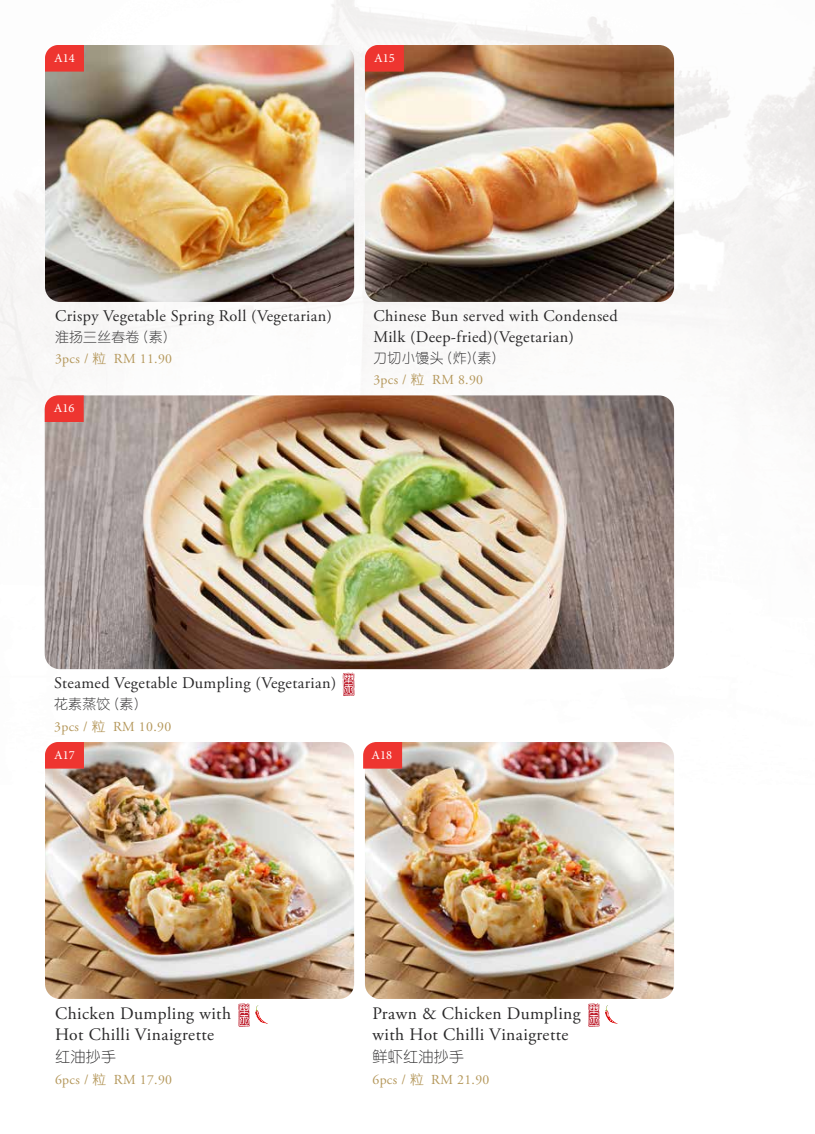
<style>
.page{position:relative;width:815px;height:1134px;background:#fff}
.page>*{position:absolute;margin:0;border:0;box-sizing:border-box;transform-origin:0 0}
.t1{font:17.5px/21px "Adobe Garamond Pro";letter-spacing:.025em;color:#292829}
.t2{font:16.25px/21px "Adobe Garamond Pro";letter-spacing:.025em;color:#292829}
.t3{font:15px "ST Yuanti SC Light";letter-spacing:.025em;color:#292829}
.t4{font:13.75px "Adobe Garamond Pro";letter-spacing:.025em;color:#b4975a}
.t5{font:13.75px "ST Yuanti SC Light";letter-spacing:.025em;color:#292829}
.t6{font:12.5px "Minion Pro";color:#fff}
.s1{font-family:"Tensentype Jia Li Xi Yuan J"}
</style>
<div class="page">
<img style="left:0;top:0;width:815px;height:983px">
<svg style="left:238px;top:1003px;width:30px;height:24px"></svg>
<svg style="left:588px;top:1003px;width:30px;height:24px"></svg>
<svg style="left:343px;top:673px;width:12px;height:23px"></svg>
<img style="left:45px;top:395px;width:629px;height:274px">
<img style="left:45px;top:742px;width:309px;height:257px">
<img style="left:45px;top:45px;width:309px;height:257px">
<img style="left:365px;top:742px;width:309px;height:257px">
<img style="left:365px;top:45px;width:309px;height:257px">
<svg style="left:45px;top:395px;width:39px;height:27px"></svg>
<svg style="left:45px;top:742px;width:39px;height:27px"></svg>
<svg style="left:45px;top:45px;width:39px;height:27px"></svg>
<svg style="left:363px;top:742px;width:39px;height:27px"></svg>
<svg style="left:365px;top:45px;width:39px;height:27px"></svg>
<p class="t6" style="left:54px;top:49px;width:22px">A14</p>
<p class="t6" style="left:374px;top:49px;width:22px">A15</p>
<p class="t2" style="left:55px;top:306px;width:278px">Crispy Vegetable Spring Roll (Vegetarian)</p>
<p class="t5" style="left:55px;top:327px;width:114px">淮扬三丝春卷 (素)</p>
<p class="t4" style="left:55px;top:351px;width:119px">3pcs / <span class="s1">粒</span> RM 11.90</p>
<p class="t6" style="left:54px;top:400px;width:22px">A16</p>
<p class="t2" style="left:373px;top:306px;width:246px">Chinese Bun served with Condensed<br>Milk (Deep-fried)(Vegetarian)</p>
<p class="t5" style="left:373px;top:348px;width:125px">刀切小馒头 (炸)(素)</p>
<p class="t4" style="left:373px;top:372px;width:111px">3pcs / <span class="s1">粒</span> RM 8.90</p>
<p class="t2" style="left:54px;top:673px;width:284px">Steamed Vegetable Dumpling (Vegetarian)</p>
<p class="t5" style="left:54px;top:694px;width:86px">花素蒸饺 (素)</p>
<p class="t4" style="left:54px;top:718px;width:119px">3pcs / <span class="s1">粒</span> RM 10.90</p>
<p class="t6" style="left:54px;top:746px;width:22px">A17</p>
<p class="t6" style="left:371px;top:746px;width:22px">A18</p>
<p class="t1" style="left:55px;top:1003px;width:178px">Chicken Dumpling with<br>Hot Chilli Vinaigrette</p>
<p class="t3" style="left:55px;top:1045px;width:63px">红油抄手</p>
<p class="t4" style="left:55px;top:1071px;width:119px">6pcs / <span class="s1">粒</span> RM 17.90</p>
<p class="t1" style="left:372px;top:1003px;width:210px">Prawn &amp; Chicken Dumpling with Hot Chilli Vinaigrette</p>
<p class="t3" style="left:372px;top:1045px;width:93px">鲜虾红油抄手</p>
<p class="t4" style="left:372px;top:1071px;width:119px">6pcs / <span class="s1">粒</span> RM 21.90</p>
</div>
